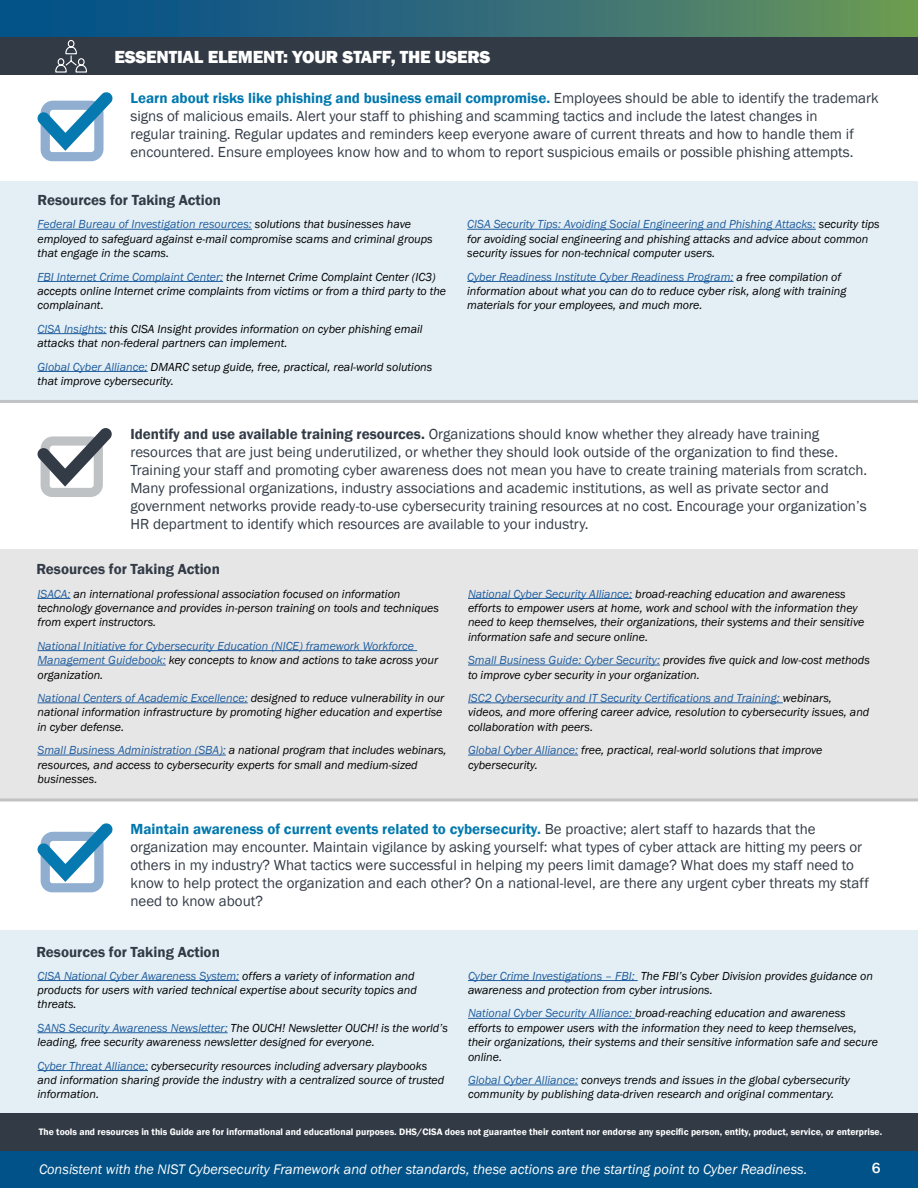
<style>
.page{position:relative;width:918px;height:1188px;background:#fff}
.page>*{position:absolute;margin:0;border:0;box-sizing:border-box;transform-origin:0 0}
.Back_Page_Title__H1{font:800 18px "Franklin Gothic";letter-spacing:-.01em;color:#fff}
.Body{font:15px/18px "Franklin Gothic";color:#323b46}
.t1{font:600 15px "Franklin Gothic";color:#323a45}
.t2{font:500 15px "Franklin Gothic";color:#fff}
.t3{font:italic 14.25px "Franklin Gothic";color:#fff}
.Resource_Description{font:italic 12px/14.4px "Franklin Gothic";color:#000}
.Resource_Description-2{font:italic 12px/14.4px "Franklin Gothic";color:#215e9e}
.t4{font:600 9.6px "Franklin Gothic";color:#fff}
.s1{font-weight:600;color:#0078ae}
.s2{color:#215e9e}
.s3{font-weight:600}
.s4{color:#000}
</style>
<div class="page">
<div style="left:0;top:1150px;width:918px;height:38px;background:#005288"></div>
<div style="left:0;top:1113px;width:918px;height:37px;background:#323a45"></div>
<img style="left:0;top:0;width:918px;height:38px">
<div style="left:0;top:38px;width:918px;height:37px;background:#323a45"></div>
<div style="left:0;top:549px;width:918px;height:249px;background:#e6e6e7"></div>
<hr style="left:468px;top:598px;width:164px;height:1px;background:#215e9e">
<hr style="left:468px;top:665px;width:192px;height:1px;background:#215e9e">
<hr style="left:468px;top:703px;width:315px;height:1px;background:#215e9e">
<hr style="left:468px;top:755px;width:110px;height:1px;background:#215e9e">
<hr style="left:38px;top:598px;width:32px;height:1px;background:#215e9e">
<hr style="left:38px;top:650px;width:379px;height:1px;background:#215e9e">
<hr style="left:38px;top:665px;width:128px;height:1px;background:#215e9e">
<hr style="left:38px;top:703px;width:210px;height:1px;background:#215e9e">
<hr style="left:38px;top:755px;width:188px;height:1px;background:#215e9e">
<hr style="left:0;top:798px;width:918px;height:3px;background:#c0c2c4">
<div style="left:0;top:931px;width:918px;height:182px;background:#e4eff5"></div>
<hr style="left:468px;top:980px;width:170px;height:1px;background:#215e9e">
<hr style="left:468px;top:1018px;width:167px;height:1px;background:#215e9e">
<hr style="left:468px;top:1085px;width:110px;height:1px;background:#215e9e">
<hr style="left:38px;top:980px;width:201px;height:1px;background:#215e9e">
<hr style="left:38px;top:1032px;width:190px;height:1px;background:#215e9e">
<hr style="left:38px;top:1070px;width:110px;height:1px;background:#215e9e">
<div style="left:0;top:181px;width:918px;height:220px;background:#e4eff5"></div>
<hr style="left:0;top:400px;width:918px;height:3px;background:#c0c2c4">
<hr style="left:467px;top:229px;width:349px;height:1px;background:#215e9e">
<hr style="left:467px;top:281px;width:267px;height:1px;background:#215e9e">
<hr style="left:38px;top:229px;width:214px;height:1px;background:#215e9e">
<hr style="left:38px;top:281px;width:185px;height:1px;background:#215e9e">
<hr style="left:38px;top:333px;width:69px;height:1px;background:#215e9e">
<hr style="left:38px;top:371px;width:110px;height:1px;background:#215e9e">
<svg style="left:37px;top:92px;width:76px;height:69px"></svg>
<svg style="left:37px;top:823px;width:76px;height:69px"></svg>
<svg style="left:37px;top:428px;width:75px;height:69px"></svg>
<svg style="left:55px;top:40px;width:32px;height:33px"></svg>
<h1 class="Back_Page_Title__H1" style="left:114px;top:45px;width:378px">ESSENTIAL ELEMENT: YOUR STAFF, THE USERS</h1>
<p class="Body" style="left:130px;top:89px;width:750px"><span class="s1">Learn about risks like phishing and business email compromise.</span> Employees should be able to identify the trademark signs of malicious emails. Alert your staff to phishing and scamming tactics and include the latest changes in<br>regular training. Regular updates and reminders keep everyone aware of current threats and how to handle them if encountered. Ensure employees know how and to whom to report suspicious emails or possible phishing attempts.</p>
<p class="t1" style="left:38px;top:191px;width:185px">Resources for Taking Action</p>
<p class="Resource_Description" style="left:38px;top:217px;width:397px"><span class="s2">Federal Bureau of Investigation resources:</span> solutions that businesses have employed to safeguard against e-mail compromise scams and criminal groups that engage in the scams.</p>
<p class="Resource_Description" style="left:38px;top:270px;width:410px"><span class="s2">FBI Internet Crime Complaint Center:</span> the Internet Crime Complaint Center (IC3) accepts online Internet crime complaints from victims or from a third party to the complainant.</p>
<p class="Resource_Description" style="left:38px;top:322px;width:387px"><span class="s2">CISA Insights:</span> this CISA Insight provides information on cyber phishing email attacks that non-federal partners can implement.</p>
<p class="Resource_Description" style="left:38px;top:360px;width:396px"><span class="s2">Global Cyber Alliance:</span> DMARC setup guide, free, practical, real-world solutions that improve cybersecurity.</p>
<p class="Resource_Description" style="left:467px;top:217px;width:414px"><span class="s2">CISA Security Tips: Avoiding Social Engineering and Phishing Attacks:</span> security tips for avoiding social engineering and phishing attacks and advice about common security issues for non-technical computer users.</p>
<p class="Resource_Description" style="left:467px;top:270px;width:381px"><span class="s2">Cyber Readiness Institute Cyber Readiness Program:</span> a free compilation of information about what you can do to reduce cyber risk, along with training materials for your employees, and much more.</p>
<p class="Body" style="left:130px;top:425px;width:738px"><span class="s3">Identify and use available training resources.</span> Organizations should know whether they already have training resources that are just being underutilized, or whether they should look outside of the organization to find these.<br>Training your staff and promoting cyber awareness does not mean you have to create training materials from scratch.<br>Many professional organizations, industry associations and academic institutions, as well as private sector and government networks provide ready-to-use cybersecurity training resources at no cost. Encourage your organization’s HR department to identify which resources are available to your industry.</p>
<p class="t1" style="left:36px;top:560px;width:185px">Resources for Taking Action</p>
<p class="Resource_Description" style="left:38px;top:587px;width:403px"><span class="s2">ISACA:</span> an international professional association focused on information technology governance and provides in-person training on tools and techniques from expert instructors.</p>
<p class="Resource_Description-2" style="left:38px;top:639px;width:402px">National Initiative for Cybersecurity Education (NICE) framework Workforce<br>Management Guidebook: <span class="s4">key concepts to know and actions to take across your organization.</span></p>
<p class="Resource_Description" style="left:38px;top:691px;width:408px"><span class="s2">National Centers of Academic Excellence:</span> designed to reduce vulnerability in our national information infrastructure by promoting higher education and expertise in cyber defense.</p>
<p class="Resource_Description" style="left:38px;top:743px;width:411px"><span class="s2">Small Business Administration (SBA):</span> a national program that includes webinars, resources, and access to cybersecurity experts for small and medium-sized businesses.</p>
<p class="Resource_Description" style="left:468px;top:587px;width:398px"><span class="s2">National Cyber Security Alliance:</span> broad-reaching education and awareness efforts to empower users at home, work and school with the information they need to keep themselves, their organizations, their systems and their sensitive information safe and secure online.</p>
<p class="Resource_Description" style="left:468px;top:653px;width:403px"><span class="s2">Small Business Guide: Cyber Security:</span> provides five quick and low-cost methods to improve cyber security in your organization.</p>
<p class="Resource_Description" style="left:468px;top:691px;width:403px"><span class="s2">ISC2 Cybersecurity and IT Security Certifications and Training:</span> webinars, videos, and more offering career advice, resolution to cybersecurity issues, and collaboration with peers.</p>
<p class="Resource_Description" style="left:468px;top:743px;width:356px"><span class="s2">Global Cyber Alliance:</span> free, practical, real-world solutions that improve cybersecurity.</p>
<p class="Body" style="left:130px;top:820px;width:740px"><span class="s1">Maintain awareness of current events related to cybersecurity.</span> Be proactive; alert staff to hazards that the organization may encounter. Maintain vigilance by asking yourself: what types of cyber attack are hitting my peers or others in my industry? What tactics were successful in helping my peers limit damage? What does my staff need to know to help protect the organization and each other? On a national-level, are there any urgent cyber threats my staff need to know about?</p>
<p class="t1" style="left:36px;top:943px;width:185px">Resources for Taking Action</p>
<p class="Resource_Description" style="left:38px;top:969px;width:381px"><span class="s2">CISA National Cyber Awareness System:</span> offers a variety of information and products for users with varied technical expertise about security topics and threats.</p>
<p class="Resource_Description" style="left:38px;top:1021px;width:412px"><span class="s2">SANS Security Awareness Newsletter:</span> The OUCH! Newsletter OUCH! is the world’s leading, free security awareness newsletter designed for everyone.</p>
<p class="Resource_Description" style="left:38px;top:1059px;width:408px"><span class="s2">Cyber Threat Alliance:</span> cybersecurity resources including adversary playbooks and information sharing provide the industry with a centralized source of trusted information.</p>
<p class="Resource_Description" style="left:468px;top:969px;width:407px"><span class="s2">Cyber Crime Investigations – FBI:</span> The FBI’s Cyber Division provides guidance on awareness and protection from cyber intrusions.</p>
<p class="Resource_Description" style="left:468px;top:1006px;width:412px"><span class="s2">National Cyber Security Alliance:</span> broad-reaching education and awareness efforts to empower users with the information they need to keep themselves, their organizations, their systems and their sensitive information safe and secure online.</p>
<p class="Resource_Description" style="left:468px;top:1073px;width:384px"><span class="s2">Global Cyber Alliance:</span> conveys trends and issues in the global cybersecurity community by publishing data-driven research and original commentary.</p>
<p class="t4" style="left:39px;top:1126px;width:845px">The tools and resources in this Guide are for informational and educational purposes. DHS/CISA does not guarantee their content nor endorse any specific person, entity, product, service, or enterprise.</p>
<p class="t3" style="left:39px;top:1161px;width:770px">Consistent with the NIST Cybersecurity Framework and other standards, these actions are the starting point to Cyber Readiness.</p>
<p class="t2" style="left:872px;top:1159px;width:10px">6</p>
</div>
